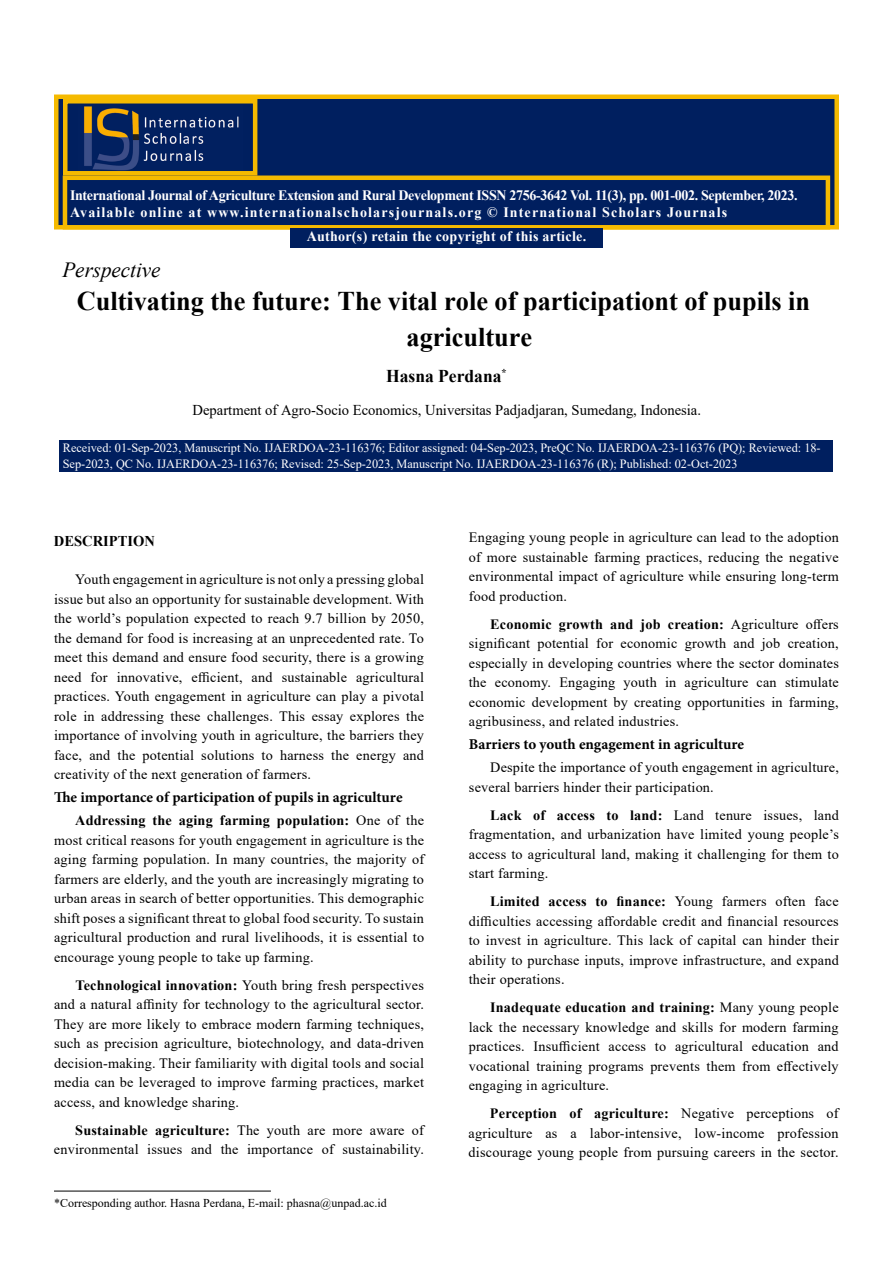
<style>
.page{position:relative;width:893px;height:1263px;background:#fff}
.page>*{position:absolute;margin:0;border:0;box-sizing:border-box;transform-origin:0 0}
.t1{font:700 27px/35.4px "Times New Roman";color:#000}
.t2{font:italic 21.6px "Times New Roman";color:#000}
.t3{font:700 18px "Times New Roman";color:#000}
.t4{font:700 15px "Minion Pro";color:#000}
.t5{font:15px "Times New Roman";color:#000}
.t6{font:700 15px "Times New Roman";color:#000}
.t7{font:700 14.4px/17.2px "Times New Roman";letter-spacing:-.025em;color:#fff}
.t8{font:700 14.4px "Times New Roman";letter-spacing:.02em;color:#fff}
.t9{font:14.25px/19.5px "Times New Roman";letter-spacing:.015em;color:#000;text-align:justify}
.t10{font:12.6px/15.1px "Times New Roman";color:#fff}
.t11{font:12px "Times New Roman";color:#000}
.s1{font-weight:700}
</style>
<div class="page">
<div style="left:54px;top:94px;width:785px;height:136px;background:#001f5f;border:4px solid #f5ba00"></div>
<div style="left:63px;top:176px;width:767px;height:54px;background:#001f5f;border:4px solid #f5ba00"></div>
<img style="left:84px;top:106px;width:155px;height:65px">
<div style="left:63px;top:99px;width:194px;height:77px;border:4px solid #f5ba00"></div>
<div style="left:290px;top:228px;width:313px;height:20px;background:#001f5f"></div>
<div style="left:60px;top:439px;width:773px;height:32px;background:#001f5f"></div>
<hr style="left:54px;top:1191px;width:217px;height:1px;background:#000">
<p class="t7" style="left:70px;top:186px;width:729px">International Journal of Agriculture Extension and Rural Development ISSN 2756-3642 Vol. 11(3), pp. 001-002. September, 2023.<br>Available online at www.internationalscholarsjournals.org © International Scholars Journals</p>
<p class="t8" style="left:307px;top:226px;width:281px">Author(s) retain the copyright of this article.</p>
<h2 class="t2" style="left:62px;top:255px;width:100px">Perspective</h2>
<h1 class="t1" style="left:407px;top:283px;width:405px;text-indent:-330px">Cultivating the future: The vital role of participationt of pupils in agriculture</h1>
<p class="t3" style="left:386px;top:363px;width:122px">Hasna Perdana<sup>*</sup></p>
<p class="t5" style="left:193px;top:400px;width:510px">Department of Agro-Socio Economics, Universitas Padjadjaran, Sumedang, Indonesia.</p>
<p class="t10" style="left:63px;top:440px;width:759px">Received: 01-Sep-2023, Manuscript No. IJAERDOA-23-116376; Editor assigned: 04-Sep-2023, PreQC No. IJAERDOA-23-116376 (PQ); Reviewed: 18-<br>Sep-2023, QC No. IJAERDOA-23-116376; Revised: 25-Sep-2023, Manuscript No. IJAERDOA-23-116376 (R); Published: 02-Oct-2023</p>
<p class="t6" style="left:54px;top:530px;width:103px">DESCRIPTION</p>
<p class="t9" style="left:54px;top:569px;width:372px;text-indent:21px">Youth engagement in agriculture is not only a pressing global issue but also an opportunity for sustainable development. With the world’s population expected to reach 9.7 billion by 2050, the demand for food is increasing at an unprecedented rate. To meet this demand and ensure food security, there is a growing need for innovative, efficient, and sustainable agricultural practices. Youth engagement in agriculture can play a pivotal role in addressing these challenges. This essay explores the importance of involving youth in agriculture, the barriers they face, and the potential solutions to harness the energy and creativity of the next generation of farmers.</p>
<p class="t4" style="left:54px;top:786px;width:350px">The importance of participation of pupils in agriculture</p>
<p class="t9" style="left:54px;top:810px;width:372px;text-indent:21px"><span class="s1">Addressing the aging farming population:</span> One of the most critical reasons for youth engagement in agriculture is the aging farming population. In many countries, the majority of farmers are elderly, and the youth are increasingly migrating to urban areas in search of better opportunities. This demographic shift poses a significant threat to global food security. To sustain agricultural production and rural livelihoods, it is essential to encourage young people to take up farming.</p>
<p class="t9" style="left:54px;top:975px;width:372px;text-indent:21px"><span class="s1">Technological innovation:</span> Youth bring fresh perspectives and a natural affinity for technology to the agricultural sector.<br>They are more likely to embrace modern farming techniques, such as precision agriculture, biotechnology, and data-driven decision-making. Their familiarity with digital tools and social media can be leveraged to improve farming practices, market access, and knowledge sharing.</p>
<p class="t9" style="left:54px;top:1120px;width:372px;text-align:right"><span class="s1">Sustainable agriculture:</span> The youth are more aware of environmental issues and the importance of sustainability.</p>
<p class="t11" style="left:54px;top:1194px;width:334px">*Corresponding author. Hasna Perdana, E-mail: phasna@unpad.ac.id</p>
<p class="t9" style="left:469px;top:527px;width:372px">Engaging young people in agriculture can lead to the adoption of more sustainable farming practices, reducing the negative environmental impact of agriculture while ensuring long-term food production.</p>
<p class="t9" style="left:469px;top:614px;width:372px;text-indent:21px"><span class="s1">Economic growth and job creation:</span> Agriculture offers significant potential for economic growth and job creation, especially in developing countries where the sector dominates the economy. Engaging youth in agriculture can stimulate economic development by creating opportunities in farming, agribusiness, and related industries.</p>
<p class="t4" style="left:469px;top:733px;width:277px">Barriers to youth engagement in agriculture</p>
<p class="t9" style="left:469px;top:757px;width:371px;text-indent:21px">Despite the importance of youth engagement in agriculture, several barriers hinder their participation.</p>
<p class="t9" style="left:469px;top:805px;width:372px;text-indent:21px"><span class="s1">Lack of access to land:</span> Land tenure issues, land fragmentation, and urbanization have limited young people’s access to agricultural land, making it challenging for them to start farming.</p>
<p class="t9" style="left:469px;top:891px;width:372px;text-indent:21px"><span class="s1">Limited access to finance:</span> Young farmers often face difficulties accessing affordable credit and financial resources to invest in agriculture. This lack of capital can hinder their ability to purchase inputs, improve infrastructure, and expand their operations.</p>
<p class="t9" style="left:469px;top:997px;width:372px;text-indent:21px"><span class="s1">Inadequate education and training:</span> Many young people lack the necessary knowledge and skills for modern farming practices. Insufficient access to agricultural education and vocational training programs prevents them from effectively engaging in agriculture.</p>
<p class="t9" style="left:469px;top:1103px;width:372px;text-indent:21px"><span class="s1">Perception of agriculture:</span> Negative perceptions of agriculture as a labor-intensive, low-income profession discourage young people from pursuing careers in the sector.</p>
</div>
